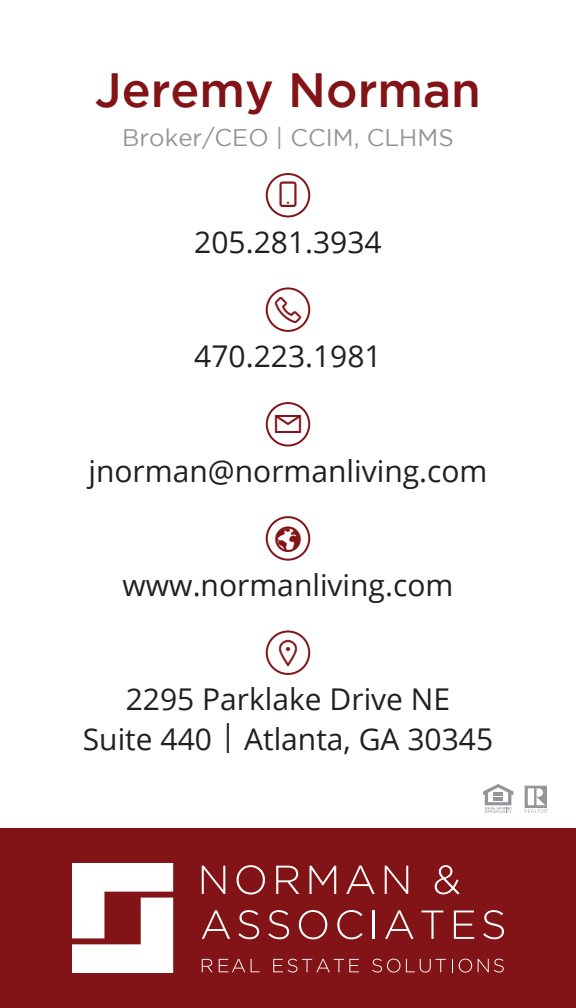
<style>
.page{position:relative;width:576px;height:1008px;background:#fff}
.page>*{position:absolute;margin:0;border:0;box-sizing:border-box;transform-origin:0 0}
.t1{font:500 48px "Gotham";color:#821417}
.t2{font:30px "Open Sans";color:#231f20}
.t3{font:24px "Gotham";color:#939598}
</style>
<div class="page">
<div style="left:0;top:828px;width:576px;height:180px;background:#821417"></div>
<div style="left:266px;top:173px;width:44px;height:44px;border:2px solid #821417;border-radius:50%"></div>
<div style="left:266px;top:287px;width:44px;height:45px;border:2px solid #821417;border-radius:50%"></div>
<div style="left:266px;top:402px;width:44px;height:45px;border:2px solid #821417;border-radius:50%"></div>
<div style="left:266px;top:516px;width:44px;height:45px;border:2px solid #821417;border-radius:50%"></div>
<div style="left:266px;top:630px;width:44px;height:45px;border:2px solid #821417;border-radius:50%"></div>
<svg style="left:202px;top:866px;width:23px;height:28px"></svg>
<svg style="left:237px;top:865px;width:28px;height:29px"></svg>
<svg style="left:276px;top:866px;width:23px;height:28px"></svg>
<svg style="left:310px;top:866px;width:26px;height:28px"></svg>
<svg style="left:346px;top:865px;width:29px;height:29px"></svg>
<svg style="left:385px;top:866px;width:23px;height:28px"></svg>
<svg style="left:435px;top:865px;width:25px;height:30px"></svg>
<svg style="left:202px;top:910px;width:28px;height:29px"></svg>
<svg style="left:238px;top:910px;width:21px;height:29px"></svg>
<svg style="left:268px;top:910px;width:21px;height:29px"></svg>
<svg style="left:299px;top:910px;width:28px;height:29px"></svg>
<svg style="left:337px;top:910px;width:26px;height:29px"></svg>
<hr style="left:373px;top:911px;width:2px;height:28px;background:#fff">
<svg style="left:385px;top:910px;width:29px;height:29px"></svg>
<svg style="left:422px;top:911px;width:21px;height:28px"></svg>
<svg style="left:454px;top:911px;width:20px;height:28px"></svg>
<svg style="left:483px;top:910px;width:21px;height:29px"></svg>
<svg style="left:72px;top:863px;width:101px;height:110px"></svg>
<svg style="left:202px;top:959px;width:11px;height:13px"></svg>
<svg style="left:219px;top:959px;width:26px;height:13px"></svg>
<svg style="left:251px;top:959px;width:8px;height:13px"></svg>
<svg style="left:273px;top:959px;width:86px;height:13px"></svg>
<svg style="left:372px;top:959px;width:28px;height:14px"></svg>
<svg style="left:406px;top:959px;width:40px;height:14px"></svg>
<svg style="left:452px;top:959px;width:1px;height:13px"></svg>
<svg style="left:459px;top:959px;width:13px;height:14px"></svg>
<svg style="left:478px;top:959px;width:26px;height:13px"></svg>
<svg style="left:483px;top:784px;width:30px;height:29px"></svg>
<hr style="left:493px;top:797px;width:10px;height:4px;background:#939598">
<svg style="left:525px;top:786px;width:23px;height:27px"></svg>
<p class="t1" style="left:95px;top:63px;width:388px">Jeremy Norman</p>
<p class="t3" style="left:122px;top:124px;width:333px">Broker/CEO | CCIM, CLHMS</p>
<p class="t2" style="left:194px;top:221px;width:189px">205.281.3934</p>
<p class="t2" style="left:194px;top:336px;width:189px">470.223.1981</p>
<p class="t2" style="left:88px;top:450px;width:401px">jnorman@normanliving.com</p>
<p class="t2" style="left:123px;top:564px;width:332px">www.normanliving.com</p>
<p class="t2" style="left:126px;top:679px;width:326px">2295 Parklake Drive NE</p>
<p class="t2" style="left:83px;top:719px;width:412px">Suite 440 | Atlanta, GA 30345</p>
</div>
